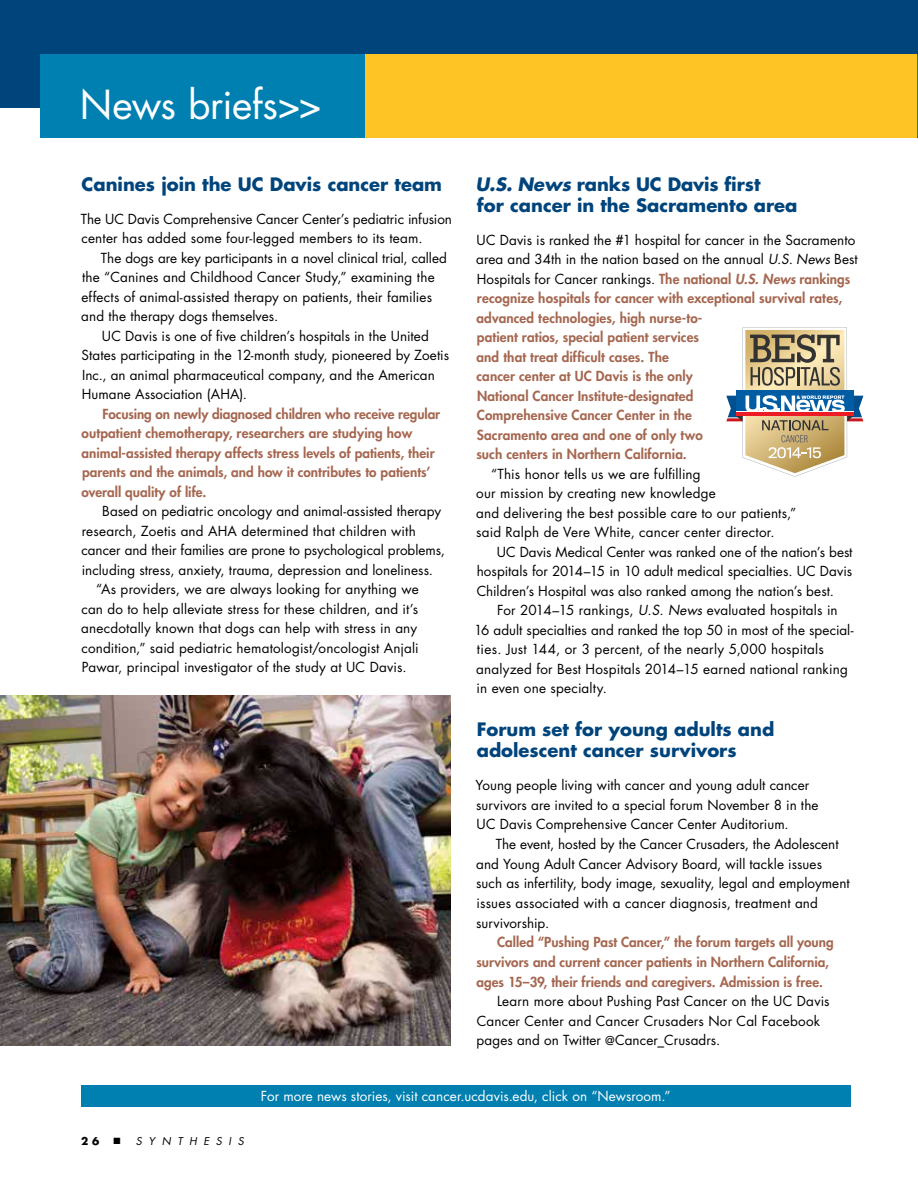
<style>
.page{position:relative;width:918px;height:1188px;background:#fff}
.page>*{position:absolute;margin:0;border:0;box-sizing:border-box;transform-origin:0 0}
.t1{font:39px "Futura";letter-spacing:-.015em;color:#fff}
.t2{font:700 18px/21px "Futura";color:#00447c}
.t3{font:13.5px/19.5px "Futura";letter-spacing:.005em;color:#000}
.t4{font:800 13.5px/19.5px "Futura";letter-spacing:.005em;color:#a56750}
.t5{font:13.5px "Futura";letter-spacing:.005em;color:#fff}
.t6{font:italic 10.5px "Futura";letter-spacing:.615em;color:#000}
.t7{font:700 10.5px "Futura";color:#000}
.s1{font-style:italic}
.s2{font-weight:400;color:#000}
.s3{font-weight:400;font-style:italic;color:#000}
.s4{font-size:12px}
</style>
<div class="page">
<div style="left:81px;top:1085px;width:769px;height:22px;background:#007fb1"></div>
<div style="left:0;top:0;width:918px;height:108px;background:#00447c"></div>
<div style="left:297px;top:54px;width:621px;height:84px;background:#fec325"></div>
<hr style="left:917px;top:54px;width:1px;height:84px;background:#007fb1">
<div style="left:40px;top:54px;width:325px;height:84px;background:#007fb1"></div>
<img style="left:0;top:696px;width:451px;height:349px">
<svg style="left:726px;top:327px;width:137px;height:150px"></svg>
<h1 class="t1" style="left:80px;top:78px;width:244px">News briefs&gt;&gt;</h1>
<h2 class="t2" style="left:82px;top:173px;width:362px">Canines join the UC Davis cancer team</h2>
<p class="t3" style="left:81px;top:209px;width:373px">The UC Davis Comprehensive Cancer Center’s pediatric infusion center has added some four-legged members to its team.</p>
<p class="t3" style="left:81px;top:248px;width:367px;text-indent:20px">The dogs are key participants in a novel clinical trial, called the “Canines and Childhood Cancer Study,” examining the effects of animal-assisted therapy on patients, their families and the therapy dogs themselves.</p>
<p class="t3" style="left:82px;top:326px;width:369px;text-indent:20px">UC Davis is one of five children’s hospitals in the United States participating in the 12-month study, pioneered by Zoetis Inc., an animal pharmaceutical company, and the American Humane Association (AHA).</p>
<p class="t4" style="left:82px;top:404px;width:360px;text-indent:21px">Focusing on newly diagnosed children who receive regular outpatient chemotherapy, researchers are studying how animal-assisted therapy affects stress levels of patients, their parents and the animals, and how it contributes to patients’ overall quality of life.</p>
<p class="t3" style="left:102px;top:501px;width:340px">Based on pediatric oncology and animal-assisted therapy</p>
<p class="t3" style="left:82px;top:521px;width:336px">research, Zoetis and AHA determined that children with</p>
<p class="t3" style="left:81px;top:540px;width:365px">cancer and their families are prone to psychological problems,</p>
<p class="t3" style="left:82px;top:560px;width:353px">including stress, anxiety, trauma, depression and loneliness.</p>
<p class="t3" style="left:96px;top:579px;width:324px">“As providers, we are always looking for anything we</p>
<p class="t3" style="left:81px;top:599px;width:338px">can do to help alleviate stress for these children, and it’s</p>
<p class="t3" style="left:81px;top:618px;width:337px">anecdotally known that dogs can help with stress in any</p>
<p class="t3" style="left:81px;top:638px;width:339px">condition,” said pediatric hematologist/oncologist Anjali</p>
<p class="t3" style="left:82px;top:657px;width:326px">Pawar, principal investigator of the study at UC Davis.</p>
<h2 class="t2" style="left:476px;top:173px;width:323px"><span class="s1">U.S. News</span> ranks UC Davis first<br>for cancer in the Sacramento area</h2>
<p class="t4" style="left:476px;top:230px;width:383px"><span class="s2">UC Davis is ranked the #1 hospital for cancer in the Sacramento area and 34th in the nation based on the annual</span> <span class="s3">U.S. News</span> <span class="s2">Best Hospitals for Cancer rankings.</span> The national <span class="s1">U.S. News</span> rankings recognize hospitals for cancer with exceptional survival rates, advanced technologies, high nurse-to-<br>patient ratios, special patient services<br>and that treat difficult cases. The<br>cancer center at UC Davis is the only<br>National Cancer Institute-designated<br>Comprehensive Cancer Center in the<br>Sacramento area and one of only two<br>such centers in Northern California.</p>
<p class="t3" style="left:476px;top:464px;width:322px;text-indent:15px">“This honor tells us we are fulfilling<br>our mission by creating new knowledge<br>and delivering the best possible care to our patients,” said Ralph de Vere White, cancer center director.</p>
<p class="t3" style="left:477px;top:542px;width:377px;text-align:justify;text-indent:20px">UC Davis Medical Center was ranked one of the nation’s best hospitals for 2014–15 in 10 adult medical specialties. UC Davis Children’s Hospital was also ranked among the nation’s best.</p>
<p class="t3" style="left:474px;top:600px;width:381px;text-indent:23px">For 2014–15 rankings, <span class="s1">U.S. News</span> evaluated hospitals in 16 adult specialties and ranked the top 50 in most of the special&shy;ties. Just 144, or 3 percent, of the nearly 5,000 hospitals analyzed for Best Hospitals 2014–15 earned national ranking in even one specialty.</p>
<h2 class="t2" style="left:477px;top:718px;width:299px">Forum set for young adults and adolescent cancer survivors</h2>
<p class="t3" style="left:475px;top:775px;width:345px">Young people living with cancer and young adult cancer survivors are invited to a special forum November 8 in the<br>UC Davis Comprehensive Cancer Center Auditorium.</p>
<p class="t3" style="left:476px;top:834px;width:375px;text-indent:20px">The event, hosted by the Cancer Crusaders, the Adolescent and Young Adult Cancer Advisory Board, will tackle issues such as infertility, body image, sexuality, legal and employment issues associated with a cancer diagnosis, treatment and survivorship.</p>
<p class="t4" style="left:476px;top:932px;width:359px;text-indent:21px">Called “Pushing Past Cancer,” the forum targets all young survivors and current cancer patients in Northern California, ages 15–39, their friends and caregivers. Admission is free.</p>
<p class="t3" style="left:477px;top:991px;width:355px;text-indent:20px">Learn more about Pushing Past Cancer on the UC Davis<br>Cancer Center and Cancer Crusaders Nor Cal Facebook pages and on Twitter <span class="s4">@</span>Cancer_Crusadrs.</p>
<p class="t7" style="left:81px;top:1134px;width:20px">2 6</p>
<p class="t6" style="left:136px;top:1134px;width:110px">SYNTHESIS</p>
<p class="t5" style="left:261px;top:1086px;width:411px">For more news stories, visit cancer.ucdavis.edu, click on “Newsroom.”</p>
</div>
